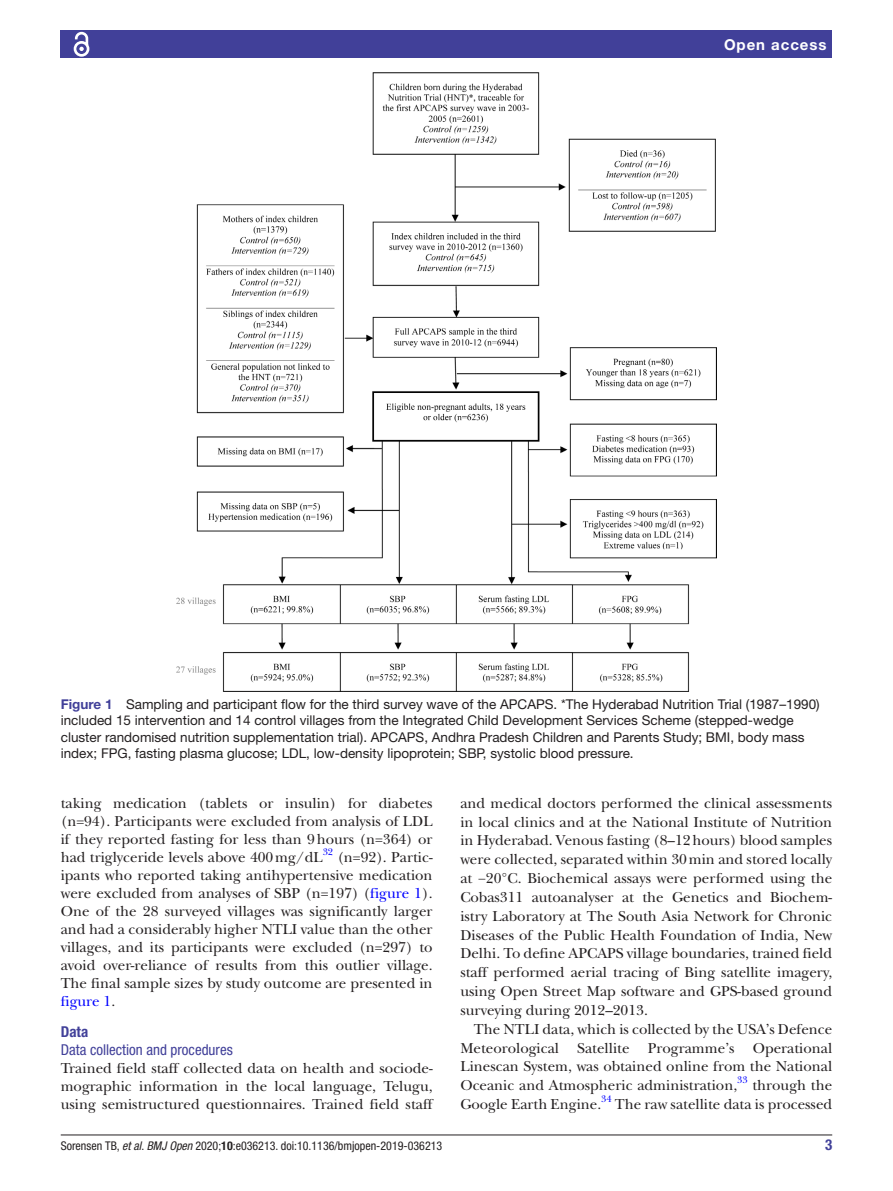
<style>
.page{position:relative;width:893px;height:1191px;background:#fff}
.page>*{position:absolute;margin:0;border:0;box-sizing:border-box;transform-origin:0 0}
.t1{font:15px/18.9px "New Baskerville";color:#231f20;text-align:justify}
.t2{font:condensed 15px "Helvetica Neue LT Std";color:#414099}
.t3{font:700 15px "Helvetica Neue LT Std";letter-spacing:.065em;color:#fff}
.t4{font:700 condensed 15px "Helvetica Neue LT Std";color:#414099}
.t5{font:13.5px/16.2px "Helvetica Neue LT Std";color:#231f20}
.t6{font:condensed 12px "Helvetica Neue LT Std";color:#231f20}
.t7{font:9.9px "New Baskerville";color:#00f}
.s1{font-weight:700;color:#414099}
.s2{color:#00f}
.s3{font-style:italic}
.s4{font-weight:700}
</style>
<div class="page">
<hr style="left:61px;top:1134px;width:771px;height:1px;background:#231f20">
<div style="left:61px;top:31px;width:771px;height:27px;background:#414099"></div>
<svg style="left:73px;top:31px;width:17px;height:26px"></svg>
<img style="left:176px;top:73px;width:540px;height:618px">
<p class="t3" style="left:724px;top:35px;width:104px">Open access</p>
<p class="t5" style="left:61px;top:696px;width:760px"><span class="s1">Figure 1</span> Sampling and participant flow for the third survey wave of the APCAPS. *The Hyderabad Nutrition Trial (1987–1990) included 15 intervention and 14 control villages from the Integrated Child Development Services Scheme (stepped-wedge cluster randomised nutrition supplementation trial). APCAPS, Andhra Pradesh Children and Parents Study; BMI, body mass index; FPG, fasting plasma glucose; LDL, low-density lipoprotein; SBP, systolic blood pressure.</p>
<p class="t1" style="left:61px;top:794px;width:373px;line-height:18px">taking medication (tablets or insulin) for diabetes (n=94). Participants were excluded from analysis of LDL if they reported fasting for less than 9hours (n=364) or had triglyceride levels above 400mg/dL</p>
<p class="t7" style="left:323px;top:846px;width:12px">32</p>
<p class="t1" style="left:61px;top:848px;width:373px;line-height:18px;text-indent:277px">(n=92). Partic&shy;ipants who reported taking antihypertensive medication were excluded from analyses of SBP (n=197) (<span class="s2">figure 1</span>).<br>One of the 28 surveyed villages was significantly larger and had a considerably higher NTLI value than the other villages, and its participants were excluded (n=297) to avoid over-reliance of results from this outlier village.<br>The final sample sizes by study outcome are presented in <span class="s2">figure 1</span>.</p>
<p class="t4" style="left:61px;top:1023px;width:29px">Data</p>
<p class="t2" style="left:61px;top:1041px;width:174px">Data collection and procedures</p>
<p class="t1" style="left:61px;top:1059px;width:373px;line-height:18px">Trained field staff collected data on health and sociode&shy;mographic information in the local language, Telugu, using semistructured questionnaires. Trained field staff</p>
<p class="t1" style="left:460px;top:793px;width:373px">and medical doctors performed the clinical assessments in local clinics and at the National Institute of Nutrition in Hyderabad. Venous fasting (8–12hours) blood samples were collected, separated within 30min and stored locally at −20°C. Biochemical assays were performed using the Cobas311 autoanalyser at the Genetics and Biochem&shy;istry Laboratory at The South Asia Network for Chronic Diseases of the Public Health Foundation of India, New Delhi. To define APCAPS village boundaries, trained field staff performed aerial tracing of Bing satellite imagery, using Open Street Map software and GPS-based ground surveying during 2012–2013.</p>
<p class="t1" style="left:460px;top:1019px;width:373px;text-indent:14px">The NTLI data, which is collected by the USA’s Defence Meteorological Satellite Programme’s Operational Linescan System, was obtained online from the National Oceanic and Atmospheric administration,<sup>33</sup> through the Google Earth Engine.</p>
<p class="t7" style="left:601px;top:1093px;width:12px">34</p>
<p class="t1" style="left:615px;top:1094px;width:219px">The raw satellite data is processed</p>
<p class="t6" style="left:61px;top:1138px;width:383px">Sorensen TB, <span class="s3">et al</span>. <span class="s3">BMJ Open</span> 2020;<span class="s4">10</span>:e036213. doi:10.1136/bmjopen-2019-036213</p>
<p class="t4" style="left:825px;top:1135px;width:9px">3</p>
</div>
